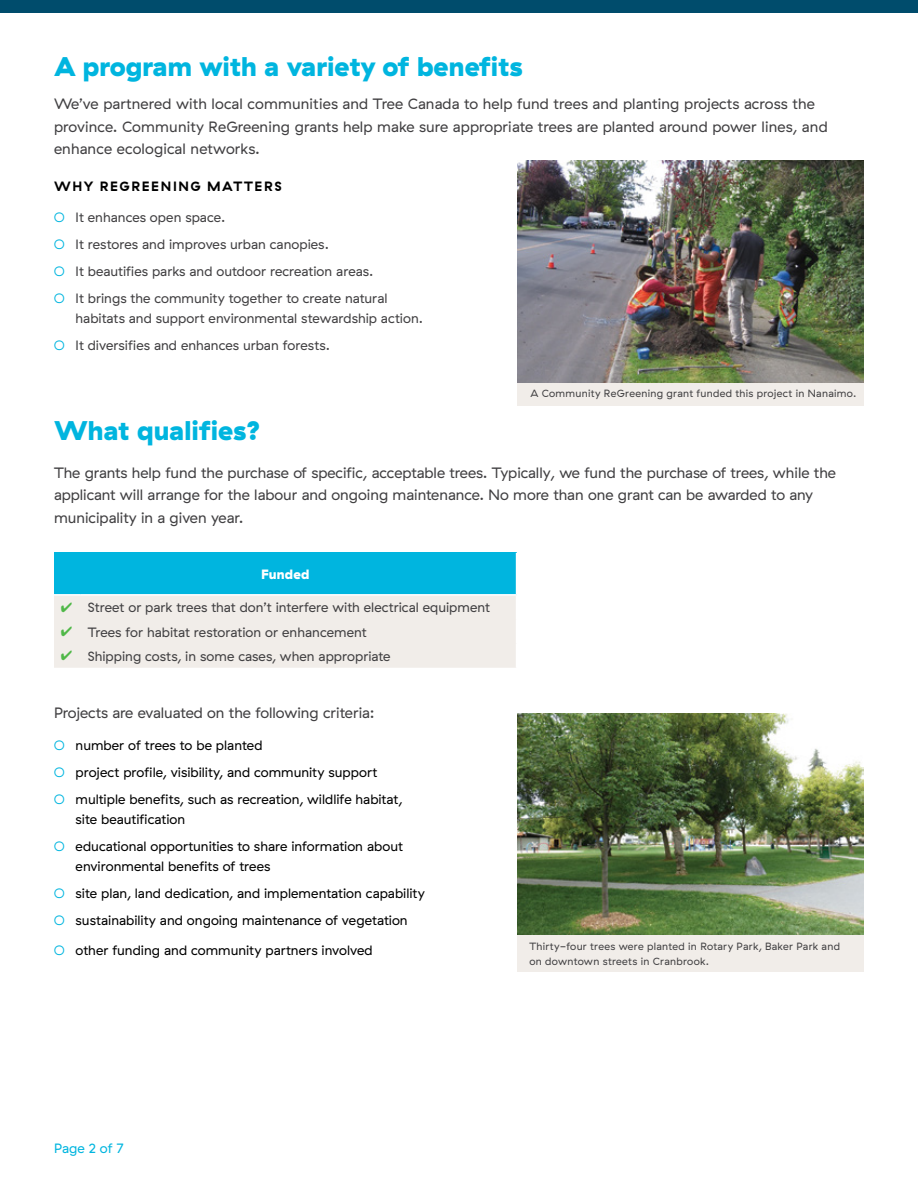
<style>
.page{position:relative;width:918px;height:1188px;background:#fff}
.page>*{position:absolute;margin:0;border:0;box-sizing:border-box;transform-origin:0 0}
.t1{font:900 27px "GT Haptik";color:#00b5df}
.t2{font:15px/22.5px "GT Haptik";color:#414042}
.t3{font:13.5px/20.2px "GT Haptik";letter-spacing:.005em;color:#414042}
.t4{font:13.5px/20.2px "GT Haptik";color:#000}
.t5{font:700 13.5px "GT Haptik";letter-spacing:.12em;color:#000}
.t6{font:13.5px "GT Haptik";letter-spacing:.005em;color:#00b5df}
.t7{font:900 13.5px "GT Haptik";letter-spacing:.015em;color:#fff}
.t8{font:10.5px/15.8px "GT Haptik";letter-spacing:.025em;color:#414042}
.s1{color:#00b5df}
.s2{color:#50b848}
</style>
<div class="page">
<div style="left:0;top:0;width:918px;height:12px;background:#004c6c"></div>
<img style="left:517px;top:161px;width:347px;height:222px">
<div style="left:517px;top:383px;width:347px;height:23px;background:#f1ede9"></div>
<div style="left:54px;top:553px;width:463px;height:42px;background:#00b5df"></div>
<hr style="left:516px;top:553px;width:1px;height:41px;background:#fff">
<hr style="left:54px;top:594px;width:27px;height:2px;background:#fff">
<hr style="left:81px;top:594px;width:436px;height:2px;background:#fff">
<div style="left:54px;top:595px;width:462px;height:73px;background:#f1ede9"></div>
<img style="left:517px;top:714px;width:347px;height:222px">
<div style="left:517px;top:936px;width:347px;height:36px;background:#f1ede9"></div>
<h1 class="t1" style="left:54px;top:49px;width:470px">A program with a variety of benefits</h1>
<p class="t2" style="left:54px;top:93px;width:775px">We’ve partnered with local communities and Tree Canada to help fund trees and planting projects across the province. Community ReGreening grants help make sure appropriate trees are planted around power lines, and enhance ecological networks.</p>
<p class="t5" style="left:54px;top:178px;width:229px">WHY REGREENING MATTERS</p>
<p class="t3" style="left:54px;top:207px;width:173px"><span class="s1">○</span> It enhances open space.</p>
<p class="t3" style="left:54px;top:234px;width:276px"><span class="s1">○</span> It restores and improves urban canopies.</p>
<p class="t3" style="left:54px;top:261px;width:321px"><span class="s1">○</span> It beautifies parks and outdoor recreation areas.</p>
<p class="t3" style="left:76px;top:288px;width:349px;text-indent:-22px"><span class="s1">○</span> It brings the community together to create natural habitats and support environmental stewardship action.</p>
<p class="t3" style="left:54px;top:335px;width:278px"><span class="s1">○</span> It diversifies and enhances urban forests.</p>
<p class="t8" style="left:530px;top:385px;width:328px">A Community ReGreening grant funded this project in Nanaimo.</p>
<h1 class="t1" style="left:54px;top:413px;width:209px">What qualifies?</h1>
<p class="t2" style="left:54px;top:461px;width:783px">The grants help fund the purchase of specific, acceptable trees. Typically, we fund the purchase of trees, while the applicant will arrange for the labour and ongoing maintenance. No more than one grant can be awarded to any municipality in a given year.</p>
<p class="t7" style="left:261px;top:566px;width:50px">Funded</p>
<p class="t3" style="left:61px;top:598px;width:431px"><span class="s2">✔</span> Street or park trees that don’t interfere with electrical equipment</p>
<p class="t3" style="left:61px;top:622px;width:308px"><span class="s2">✔</span> Trees for habitat restoration or enhancement</p>
<p class="t3" style="left:61px;top:646px;width:331px"><span class="s2">✔</span> Shipping costs, in some cases, when appropriate</p>
<p class="t2" style="left:54px;top:702px;width:322px">Projects are evaluated on the following criteria:</p>
<p class="t4" style="left:54px;top:735px;width:210px"><span class="s1">○</span> number of trees to be planted</p>
<p class="t4" style="left:54px;top:762px;width:325px"><span class="s1">○</span> project profile, visibility, and community support</p>
<p class="t4" style="left:76px;top:789px;width:328px;text-indent:-22px"><span class="s1">○</span> multiple benefits, such as recreation, wildlife habitat, site beautification</p>
<p class="t4" style="left:76px;top:836px;width:329px;text-indent:-22px"><span class="s1">○</span> educational opportunities to share information about environmental benefits of trees</p>
<p class="t4" style="left:54px;top:884px;width:372px"><span class="s1">○</span> site plan, land dedication, and implementation capability</p>
<p class="t4" style="left:54px;top:911px;width:355px"><span class="s1">○</span> sustainability and ongoing maintenance of vegetation</p>
<p class="t4" style="left:54px;top:940px;width:320px"><span class="s1">○</span> other funding and community partners involved</p>
<p class="t8" style="left:529px;top:938px;width:312px">Thirty-four trees were planted in Rotary Park, Baker Park and on downtown streets in Cranbrook.</p>
<p class="t6" style="left:54px;top:1140px;width:71px">Page 2 of 7</p>
</div>
